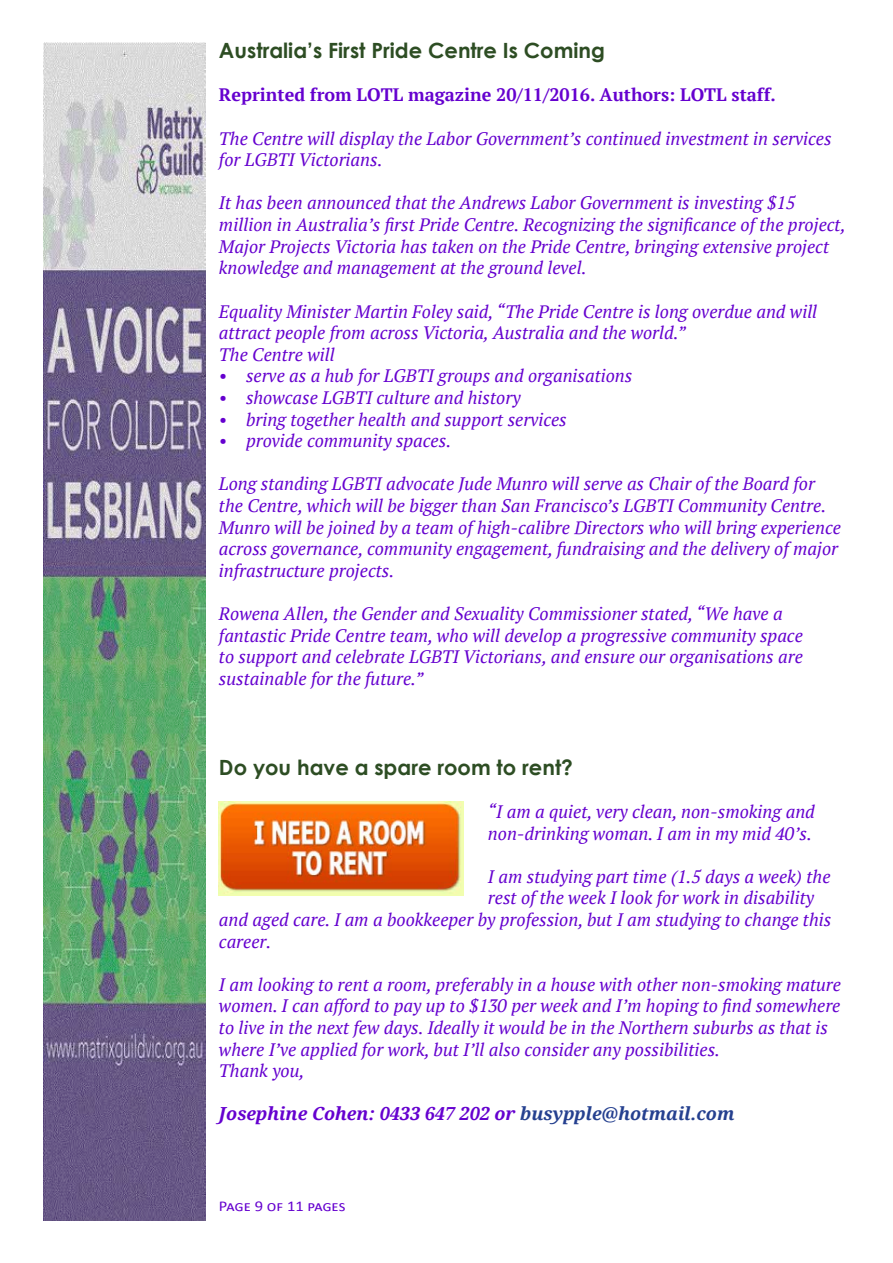
<style>
.page{position:relative;width:893px;height:1263px;background:#fff}
.page>*{position:absolute;margin:0;border:0;box-sizing:border-box;transform-origin:0 0}
.t1{font:700 21px "Century Gothic";color:#2d4d23}
.t2{font:italic 18px/21.6px "PT Serif";color:#6500cf}
.t3{font:700 18px "PT Serif";color:#6500cf}
.t4{font:italic 700 18px "Droid Serif";color:#6500cf}
.t5{font:15px "Calibri";letter-spacing:-.01em;color:#6500cf;scale:1.1 1}
.s1{color:#25408f}
</style>
<div class="page">
<img style="left:44px;top:43px;width:162px;height:1177px">
<img style="left:219px;top:801px;width:245px;height:95px">
<p class="t1" style="left:219px;top:35px;width:387px">Australia’s First Pride Centre Is Coming</p>
<p class="t3" style="left:219px;top:83px;width:558px">Reprinted from LOTL magazine 20/11/2016. Authors: LOTL staff.</p>
<p class="t2" style="left:219px;top:127px;width:614px">The Centre will display the Labor Government’s continued investment in services for LGBTI Victorians.</p>
<p class="t2" style="left:219px;top:192px;width:628px">It has been announced that the Andrews Labor Government is investing $15 million in Australia’s first Pride Centre. Recognizing the significance of the project, Major Projects Victoria has taken on the Pride Centre, bringing extensive project knowledge and management at the ground level.</p>
<p class="t2" style="left:219px;top:300px;width:600px">Equality Minister Martin Foley said, “The Pride Centre is long overdue and will attract people from across Victoria, Australia and the world.”<br>The Centre will</p>
<p class="t2" style="left:219px;top:365px;width:415px">• serve as a hub for LGBTI groups and organisations</p>
<p class="t2" style="left:219px;top:387px;width:303px">• showcase LGBTI culture and history</p>
<p class="t2" style="left:219px;top:408px;width:349px">• bring together health and support services</p>
<p class="t2" style="left:219px;top:430px;width:234px">• provide community spaces.</p>
<p class="t2" style="left:219px;top:473px;width:623px">Long standing LGBTI advocate Jude Munro will serve as Chair of the Board for the Centre, which will be bigger than San Francisco’s LGBTI Community Centre.<br>Munro will be joined by a team of high-calibre Directors who will bring experience across governance, community engagement, fundraising and the delivery of major infrastructure projects.</p>
<p class="t2" style="left:219px;top:603px;width:585px">Rowena Allen, the Gender and Sexuality Commissioner stated, “We have a fantastic Pride Centre team, who will develop a progressive community space to support and celebrate LGBTI Victorians, and ensure our organisations are sustainable for the future.”</p>
<p class="t1" style="left:219px;top:751px;width:356px">Do you have a spare room to rent?</p>
<p class="t2" style="left:488px;top:801px;width:328px">“I am a quiet, very clean, non-smoking and non-drinking woman. I am in my mid 40’s.</p>
<p class="t2" style="left:488px;top:865px;width:344px">I am studying part time (1.5 days a week) the</p>
<p class="t2" style="left:488px;top:887px;width:328px">rest of the week I look for work in disability</p>
<p class="t2" style="left:219px;top:909px;width:614px">and aged care. I am a bookkeeper by profession, but I am studying to change this</p>
<p class="t2" style="left:219px;top:930px;width:54px">career.</p>
<p class="t2" style="left:219px;top:973px;width:624px">I am looking to rent a room, preferably in a house with other non-smoking mature women. I can afford to pay up to $130 per week and I’m hoping to find somewhere to live in the next few days. Ideally it would be in the Northern suburbs as that is where I’ve applied for work, but I’ll also consider any possibilities.<br>Thank you,</p>
<p class="t4" style="left:219px;top:1104px;width:517px">Josephine Cohen: 0433 647 202 or <span class="s1">busypple@hotmail.com</span></p>
<p class="t5" style="left:219px;top:1197px;width:117px">Page 9 of 11 pages</p>
</div>
